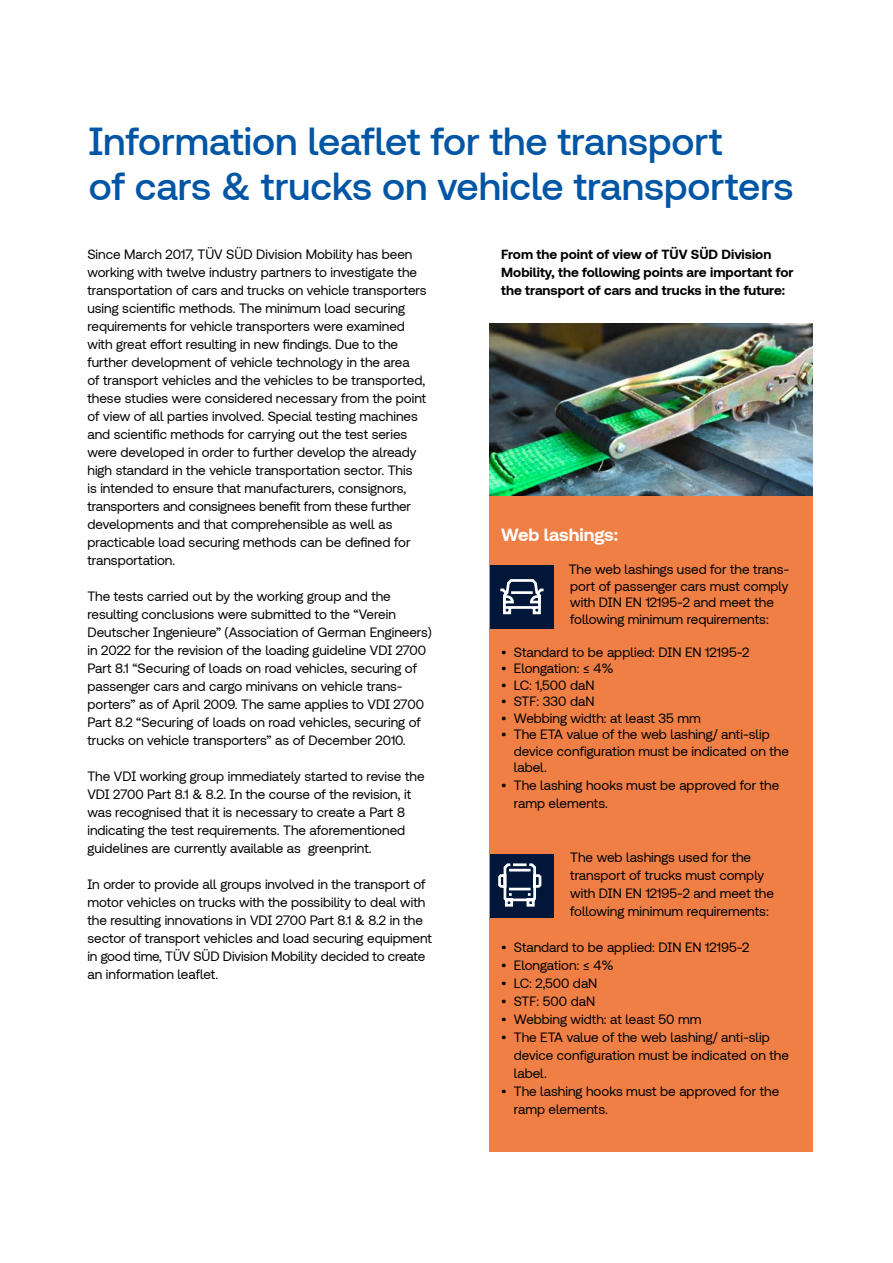
<style>
.page{position:relative;width:893px;height:1263px;background:#fff}
.page>*{position:absolute;margin:0;border:0;box-sizing:border-box;transform-origin:0 0}
.t1{font:500 39px/45px "TUVSUD Pro";color:#0055a4}
.t2{font:700 18px "TUVSUD Pro";color:#fff}
.t3{font:13.5px/18px "TUVSUD Pro";color:#000}
.t4{font:700 13.5px/18px "TUVSUD Pro";color:#000}
</style>
<div class="page">
<div style="left:490px;top:325px;width:323px;height:827px;background:#f07f46"></div>
<img style="left:490px;top:324px;width:323px;height:171px">
<div style="left:490px;top:565px;width:64px;height:64px;background:#00173a"></div>
<svg style="left:500px;top:579px;width:44px;height:36px"></svg>
<div style="left:490px;top:854px;width:64px;height:64px;background:#00173a"></div>
<svg style="left:498px;top:863px;width:44px;height:44px"></svg>
<h1 class="t1" style="left:89px;top:119px;width:706px">Information leaflet for the transport<br>of cars &amp; trucks on vehicle transporters</h1>
<p class="t3" style="left:87px;top:246px;width:341px">Since March 2017, TÜV SÜD Division Mobility has been working with twelve industry partners to investigate the transportation of cars and trucks on vehicle transporters using scientific methods. The minimum load securing requirements for vehicle transporters were examined with great effort resulting in new findings. Due to the further development of vehicle technology in the area<br>of transport vehicles and the vehicles to be transported, these studies were considered necessary from the point of view of all parties involved. Special testing machines and scientific methods for carrying out the test series were developed in order to further develop the already high standard in the vehicle transportation sector. This<br>is intended to ensure that manufacturers, consignors, transporters and consignees benefit from these further developments and that comprehensible as well as practicable load securing methods can be defined for transportation.</p>
<p class="t3" style="left:87px;top:587px;width:346px">The tests carried out by the working group and the resulting conclusions were submitted to the “Verein Deutscher Ingenieure” (Association of German Engineers) in 2022 for the revision of the loading guideline VDI 2700<br>Part 8.1 “Securing of loads on road vehicles, securing of passenger cars and cargo minivans on vehicle trans&shy;porters” as of April 2009. The same applies to VDI 2700<br>Part 8.2 “Securing of loads on road vehicles, securing of trucks on vehicle transporters” as of December 2010.</p>
<p class="t3" style="left:87px;top:767px;width:339px">The VDI working group immediately started to revise the VDI 2700 Part 8.1 &amp; 8.2. In the course of the revision, it was recognised that it is necessary to create a Part 8 indicating the test requirements. The aforementioned guidelines are currently available as greenprint.</p>
<p class="t3" style="left:87px;top:875px;width:346px">In order to provide all groups involved in the transport of motor vehicles on trucks with the possibility to deal with the resulting innovations in VDI 2700 Part 8.1 &amp; 8.2 in the sector of transport vehicles and load securing equipment in good time, TÜV SÜD Division Mobility decided to create an information leaflet.</p>
<p class="t4" style="left:501px;top:245px;width:294px">From the point of view of TÜV SÜD Division<br>Mobility, the following points are important for the transport of cars and trucks in the future:</p>
<h2 class="t2" style="left:501px;top:525px;width:118px">Web lashings:</h2>
<p class="t3" style="left:569px;top:561px;width:222px;line-height:16.5px">The web lashings used for the trans&shy;port of passenger cars must comply with DIN EN 12195-2 and meet the following minimum requirements:</p>
<p class="t3" style="left:501px;top:643px;width:250px">• Standard to be applied: DIN EN 12195-2</p>
<p class="t3" style="left:501px;top:659px;width:114px">• Elongation: ≤ 4%</p>
<p class="t3" style="left:501px;top:676px;width:95px">• LC: 1,500 daN</p>
<p class="t3" style="left:501px;top:692px;width:95px">• STF: 330 daN</p>
<p class="t3" style="left:501px;top:709px;width:201px">• Webbing width: at least 35 mm</p>
<p class="t3" style="left:514px;top:726px;width:277px;line-height:16.5px;text-indent:-13px">• The ETA value of the web lashing/ anti-slip device configuration must be indicated on the label.</p>
<p class="t3" style="left:514px;top:776px;width:267px;text-indent:-13px">• The lashing hooks must be approved for the ramp elements.</p>
<p class="t3" style="left:570px;top:848px;width:205px">The web lashings used for the transport of trucks must comply with DIN EN 12195-2 and meet the following minimum requirements:</p>
<p class="t3" style="left:501px;top:938px;width:250px">• Standard to be applied: DIN EN 12195-2</p>
<p class="t3" style="left:501px;top:956px;width:114px">• Elongation: ≤ 4%</p>
<p class="t3" style="left:501px;top:974px;width:98px">• LC: 2,500 daN</p>
<p class="t3" style="left:501px;top:992px;width:95px">• STF: 500 daN</p>
<p class="t3" style="left:501px;top:1010px;width:202px">• Webbing width: at least 50 mm</p>
<p class="t3" style="left:514px;top:1028px;width:277px;text-indent:-13px">• The ETA value of the web lashing/ anti-slip device configuration must be indicated on the label.</p>
<p class="t3" style="left:514px;top:1082px;width:267px;text-indent:-13px">• The lashing hooks must be approved for the ramp elements.</p>
</div>
